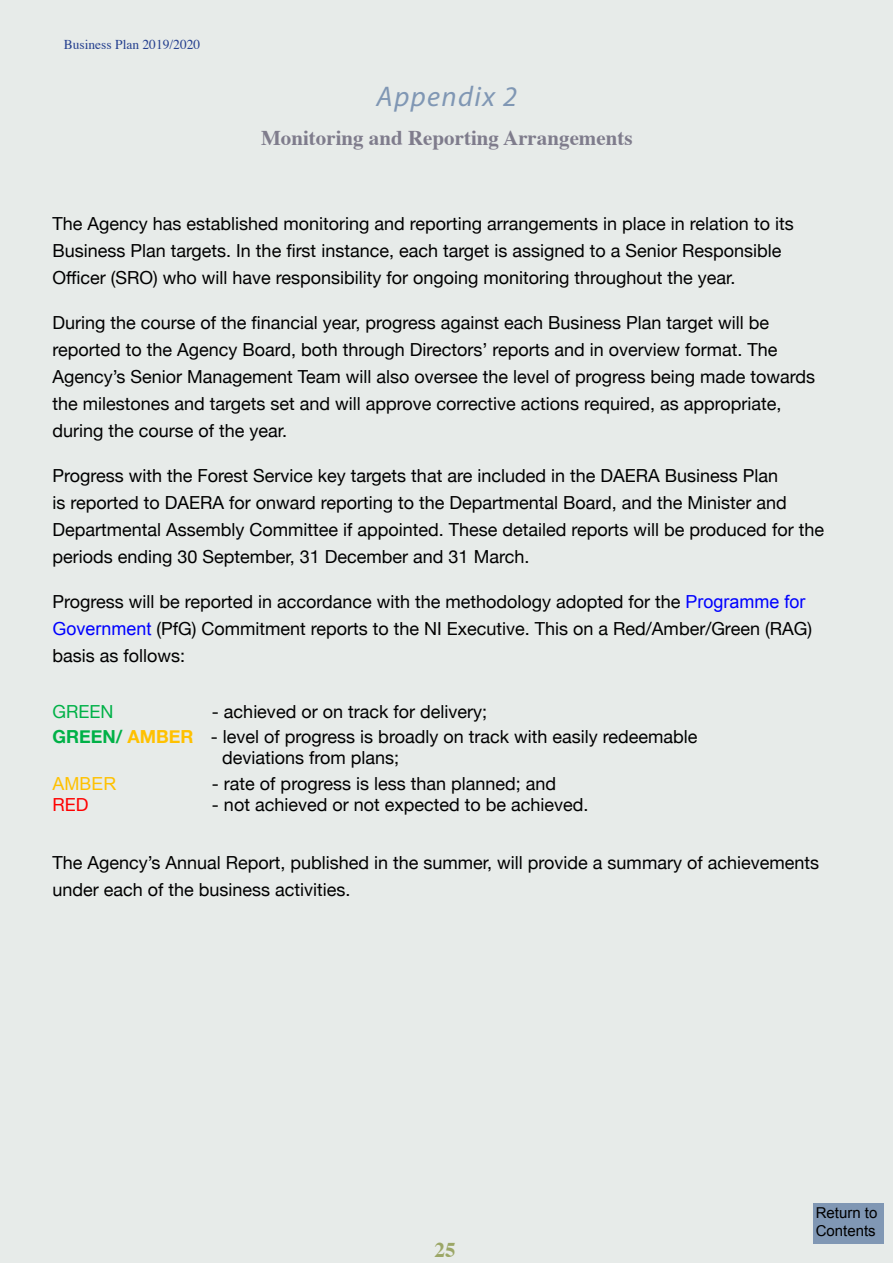
<style>
.page{position:relative;width:893px;height:1263px;background:#e7ebe9}
.page>*{position:absolute;margin:0;border:0;box-sizing:border-box;transform-origin:0 0}
.Heading_1{font:italic 28.5px "Myriad Pro";letter-spacing:.05em;color:#8097b4}
.Heading_1-2{font:700 21px "Times";color:#7f7c8c}
.t1{font:700 21px "Times";color:#9ca767}
.t2{font:18px/27px "Helvetica Neue";color:#000}
.t3{font:18px "Helvetica Neue";color:#00b147}
.t4{font:18px "Arial";color:#ffc100}
.t5{font:18px "Helvetica Neue";color:#f00}
.t6{font:15px/18px "Arial";color:#000}
.t7{font:13.5px "Times";color:#25408f}
.s1{font-family:"Arial";color:#00f}
.s2{font-weight:700;color:#00b147}
.s3{font-weight:700;color:#ffc100}
</style>
<div class="page">
<div style="left:813px;top:1203px;width:71px;height:41px;background:#8097b4"></div>
<p class="t7" style="left:64px;top:32px;width:138px">Business Plan 2019/2020</p>
<p class="Heading_1" style="left:377px;top:79px;width:142px">Appendix 2</p>
<p class="Heading_1-2" style="left:261px;top:118px;width:373px">Monitoring and Reporting Arrangements</p>
<p class="t2" style="left:52px;top:211px;width:743px">The Agency has established monitoring and reporting arrangements in place in relation to its<br>Business Plan targets. In the first instance, each target is assigned to a Senior Responsible<br>Officer (SRO) who will have responsibility for ongoing monitoring throughout the year.</p>
<p class="t2" style="left:52px;top:310px;width:764px">During the course of the financial year, progress against each Business Plan target will be reported to the Agency Board, both through Directors’ reports and in overview format. The Agency’s Senior Management Team will also oversee the level of progress being made towards the milestones and targets set and will approve corrective actions required, as appropriate, during the course of the year.</p>
<p class="t2" style="left:52px;top:463px;width:773px">Progress with the Forest Service key targets that are included in the DAERA Business Plan<br>is reported to DAERA for onward reporting to the Departmental Board, and the Minister and Departmental Assembly Committee if appointed. These detailed reports will be produced for the periods ending 30 September, 31 December and 31 March.</p>
<p class="t2" style="left:52px;top:589px;width:761px">Progress will be reported in accordance with the methodology adopted for the <span class="s1">Programme for<br>Government</span> (PfG) Commitment reports to the NI Executive. This on a Red/Amber/Green (RAG) basis as follows:</p>
<p class="t3" style="left:52px;top:698px;width:62px">GREEN</p>
<p class="t2" style="left:212px;top:699px;width:277px">- achieved or on track for delivery;</p>
<p class="t2" style="left:52px;top:724px;width:646px"><span class="s2">GREEN/</span> <span class="s3">AMBER</span> - level of progress is broadly on track with easily redeemable</p>
<p class="t2" style="left:222px;top:745px;width:179px">deviations from plans;</p>
<p class="t4" style="left:52px;top:771px;width:66px">AMBER</p>
<p class="t2" style="left:212px;top:771px;width:346px">- rate of progress is less than planned; and</p>
<p class="t5" style="left:52px;top:792px;width:38px">RED</p>
<p class="t2" style="left:212px;top:792px;width:378px">- not achieved or not expected to be achieved.</p>
<p class="t2" style="left:52px;top:850px;width:768px">The Agency’s Annual Report, published in the summer, will provide a summary of achievements under each of the business activities.</p>
<p class="t1" style="left:435px;top:1230px;width:22px">25</p>
<p class="t6" style="left:816px;top:1204px;width:63px">Return to<br>Contents</p>
</div>
